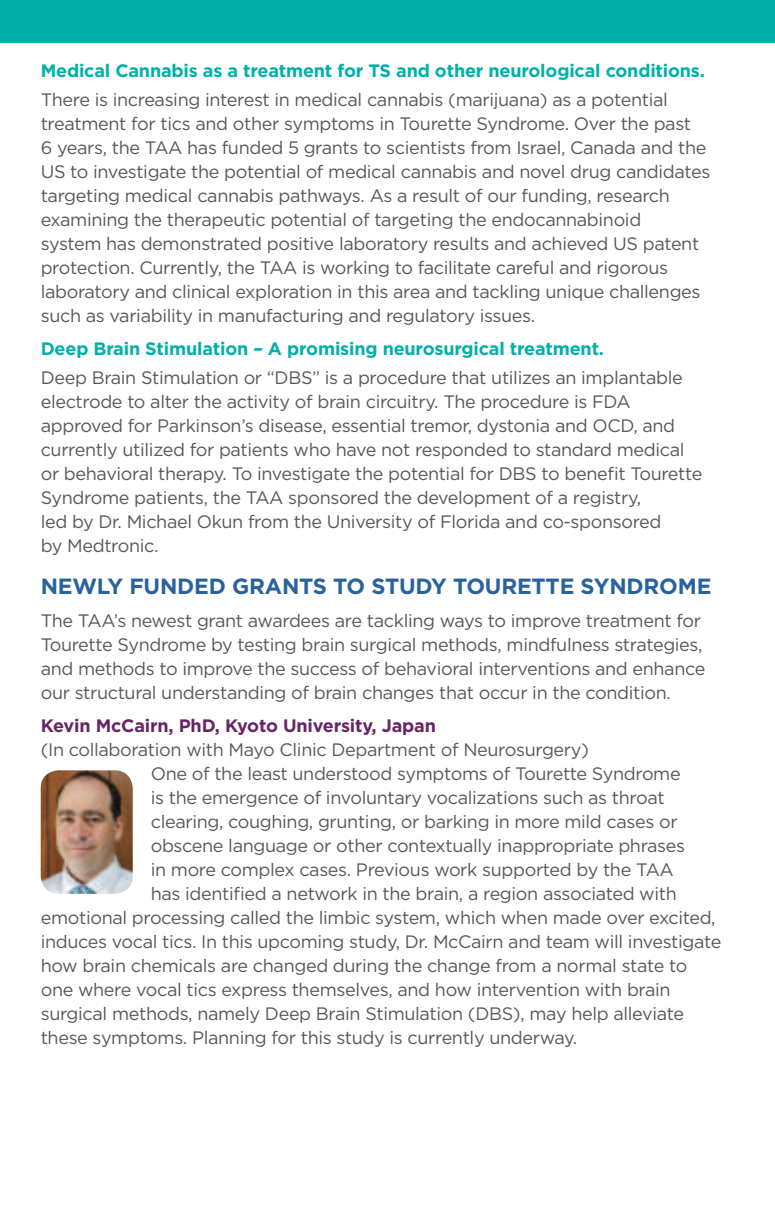
<style>
.page{position:relative;width:775px;height:1224px;background:#fff}
.page>*{position:absolute;margin:0;border:0;box-sizing:border-box;transform-origin:0 0}
.t1{font:700 22px "Gotham";letter-spacing:-.01em;color:#29629c}
.t2{font:18px/24px "Gotham";letter-spacing:-.02em;color:#57585a}
.t3{font:700 18px "Gotham";letter-spacing:-.01em;color:#00b0a9}
.t4{font:700 18px "Gotham";letter-spacing:-.01em;color:#682465}
</style>
<div class="page">
<div style="left:0;top:0;width:774px;height:43px;background:#00b0a9"></div>
<img style="left:41px;top:770px;width:92px;height:123px">
<p class="t3" style="left:41px;top:60px;width:665px">Medical Cannabis as a treatment for TS and other neurological conditions.</p>
<p class="t2" style="left:41px;top:87px;width:671px">There is increasing interest in medical cannabis (marijuana) as a potential treatment for tics and other symptoms in Tourette Syndrome. Over the past<br>6 years, the TAA has funded 5 grants to scientists from Israel, Canada and the US to investigate the potential of medical cannabis and novel drug candidates targeting medical cannabis pathways. As a result of our funding, research examining the therapeutic potential of targeting the endocannabinoid<br>system has demonstrated positive laboratory results and achieved US patent protection. Currently, the TAA is working to facilitate careful and rigorous laboratory and clinical exploration in this area and tackling unique challenges such as variability in manufacturing and regulatory issues.</p>
<p class="t3" style="left:41px;top:338px;width:564px">Deep Brain Stimulation – A promising neurosurgical treatment.</p>
<p class="t2" style="left:41px;top:365px;width:663px">Deep Brain Stimulation or “DBS” is a procedure that utilizes an implantable electrode to alter the activity of brain circuitry. The procedure is FDA approved for Parkinson’s disease, essential tremor, dystonia and OCD, and currently utilized for patients who have not responded to standard medical or behavioral therapy. To investigate the potential for DBS to benefit Tourette Syndrome patients, the TAA sponsored the development of a registry,<br>led by Dr. Michael Okun from the University of Florida and co-sponsored<br>by Medtronic.</p>
<p class="t1" style="left:41px;top:573px;width:672px">NEWLY FUNDED GRANTS TO STUDY TOURETTE SYNDROME</p>
<p class="t2" style="left:41px;top:608px;width:666px">The TAA’s newest grant awardees are tackling ways to improve treatment for Tourette Syndrome by testing brain surgical methods, mindfulness strategies, and methods to improve the success of behavioral interventions and enhance our structural understanding of brain changes that occur in the condition.</p>
<p class="t4" style="left:41px;top:715px;width:396px">Kevin McCairn, PhD, Kyoto University, Japan</p>
<p class="t2" style="left:41px;top:737px;width:549px">(In collaboration with Mayo Clinic Department of Neurosurgery)</p>
<p class="t2" style="left:151px;top:761px;width:531px">One of the least understood symptoms of Tourette Syndrome</p>
<p class="t2" style="left:151px;top:785px;width:515px">is the emergence of involuntary vocalizations such as throat</p>
<p class="t2" style="left:151px;top:809px;width:528px">clearing, coughing, grunting, or barking in more mild cases or</p>
<p class="t2" style="left:151px;top:833px;width:535px">obscene language or other contextually inappropriate phrases</p>
<p class="t2" style="left:151px;top:857px;width:524px">in more complex cases. Previous work supported by the TAA</p>
<p class="t2" style="left:151px;top:881px;width:527px">has identified a network in the brain, a region associated with</p>
<p class="t2" style="left:41px;top:905px;width:676px">emotional processing called the limbic system, which when made over excited,</p>
<p class="t2" style="left:41px;top:929px;width:681px">induces vocal tics. In this upcoming study, Dr. McCairn and team will investigate</p>
<p class="t2" style="left:41px;top:953px;width:647px">how brain chemicals are changed during the change from a normal state to</p>
<p class="t2" style="left:41px;top:977px;width:631px">one where vocal tics express themselves, and how intervention with brain</p>
<p class="t2" style="left:41px;top:1001px;width:644px">surgical methods, namely Deep Brain Stimulation (DBS), may help alleviate</p>
<p class="t2" style="left:41px;top:1025px;width:538px">these symptoms. Planning for this study is currently underway.</p>
</div>
